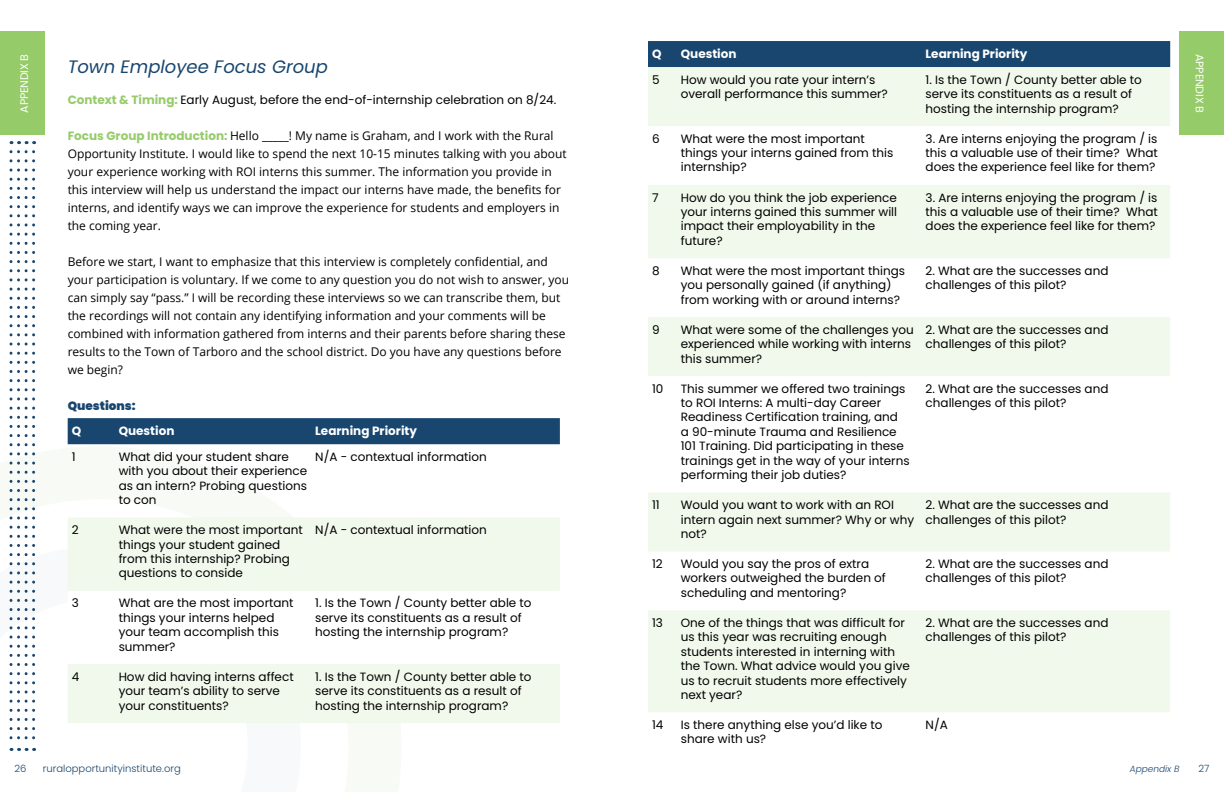
<style>
.page{position:relative;width:1224px;height:792px;background:#fff}
.page>*{position:absolute;margin:0;border:0;box-sizing:border-box;transform-origin:0 0}
.t1{font:italic 18px "Poppins";color:#19466e}
.t2{font:12px/14.4px "Poppins";color:#000}
.t3{font:12px/18px "Open Sans";color:#000}
.t4{font:700 12px "Poppins";color:#fff}
.t5{font:900 12px "Poppins";color:#19466e}
.t6{font:11px "Poppins";letter-spacing:-.02em;color:#fff}
.t7{font:300 10px "Poppins";color:#19466e}
.t8{font:italic 300 9px "Poppins";color:#19466e}
.s1{font-weight:700;color:#96cb6a}
.s2{font-family:"Poppins";font-weight:700;color:#96cb6a}
</style>
<div class="page">
<div style="left:0;top:32px;width:45px;height:103px;background:#96cb6a"></div>
<svg style="left:10px;top:152px;width:25px;height:599px"></svg>
<div style="left:68px;top:418px;width:492px;height:26px;background:#19466e"></div>
<div style="left:68px;top:518px;width:492px;height:205px;background:#f1f8ec"></div>
<svg style="left:68px;top:591px;width:492px;height:73px"></svg>
<div style="left:1179px;top:32px;width:45px;height:103px;background:#96cb6a"></div>
<div style="left:648px;top:41px;width:522px;height:26px;background:#19466e"></div>
<svg style="left:648px;top:67px;width:522px;height:645px;fill:#f1f8ec"></svg>
<p class="t6" style="left:18px;top:113px;width:60px;rotate:-90deg">APPENDIX B</p>
<h1 class="t1" style="left:68px;top:56px;width:262px">Town Employee Focus Group</h1>
<p class="t2" style="left:68px;top:92px;width:490px"><span class="s1">Context &amp; Timing:</span> Early August, before the end-of-internship celebration on 8/24.</p>
<p class="t3" style="left:68px;top:126px;width:501px"><span class="s2">Focus Group Introduction:</span> Hello _____! My name is Graham, and I work with the Rural Opportunity Institute. I would like to spend the next 10-15 minutes talking with you about your experience working with ROI interns this summer. The information you provide in this interview will help us understand the impact our interns have made, the benefits for interns, and identify ways we can improve the experience for students and employers in the coming year.</p>
<p class="t3" style="left:68px;top:252px;width:503px">Before we start, I want to emphasize that this interview is completely confidential, and your participation is voluntary. If we come to any question you do not wish to answer, you can simply say “pass.” I will be recording these interviews so we can transcribe them, but the recordings will not contain any identifying information and your comments will be combined with information gathered from interns and their parents before sharing these results to the Town of Tarboro and the school district. Do you have any questions before we begin?</p>
<p class="t5" style="left:68px;top:398px;width:70px">Questions:</p>
<p class="t4" style="left:72px;top:424px;width:11px">Q</p>
<p class="t4" style="left:119px;top:424px;width:57px">Question</p>
<p class="t4" style="left:315px;top:424px;width:103px">Learning Priority</p>
<p class="t2" style="left:72px;top:449px;width:5px">1</p>
<p class="t2" style="left:119px;top:449px;width:190px">What did your student share with you about their experience as an intern? Probing questions to con</p>
<p class="t2" style="left:315px;top:449px;width:173px">N/A - contextual information</p>
<p class="t2" style="left:72px;top:523px;width:8px">2</p>
<p class="t2" style="left:119px;top:523px;width:186px">What were the most important things your student gained from this internship? Probing questions to conside</p>
<p class="t2" style="left:315px;top:523px;width:173px">N/A - contextual information</p>
<p class="t2" style="left:72px;top:596px;width:9px">3</p>
<p class="t2" style="left:119px;top:596px;width:176px">What are the most important things your interns helped your team accomplish this summer?</p>
<p class="t2" style="left:315px;top:596px;width:218px">1. Is the Town / County better able to serve its constituents as a result of hosting the internship program?</p>
<p class="t2" style="left:72px;top:669px;width:9px">4</p>
<p class="t2" style="left:119px;top:669px;width:177px">How did having interns affect your team’s ability to serve your constituents?</p>
<p class="t2" style="left:315px;top:669px;width:218px">1. Is the Town / County better able to serve its constituents as a result of hosting the internship program?</p>
<p class="t7" style="left:14px;top:763px;width:14px">26</p>
<p class="t7" style="left:43px;top:763px;width:139px">ruralopportunityinstitute.org</p>
<p class="t4" style="left:652px;top:47px;width:11px">Q</p>
<p class="t4" style="left:681px;top:47px;width:57px">Question</p>
<p class="t4" style="left:926px;top:47px;width:103px">Learning Priority</p>
<p class="t2" style="left:652px;top:72px;width:9px">5</p>
<p class="t2" style="left:681px;top:72px;width:209px">How would you rate your intern’s overall performance this summer?</p>
<p class="t2" style="left:926px;top:72px;width:218px">1. Is the Town / County better able to serve its constituents as a result of hosting the internship program?</p>
<p class="t2" style="left:652px;top:131px;width:9px">6</p>
<p class="t2" style="left:681px;top:131px;width:214px">What were the most important things your interns gained from this internship?</p>
<p class="t2" style="left:926px;top:131px;width:234px;text-align:justify">3. Are interns enjoying the program / is this a valuable use of their time? What does the experience feel like for them?</p>
<p class="t2" style="left:652px;top:190px;width:8px">7</p>
<p class="t2" style="left:681px;top:190px;width:218px">How do you think the job experience your interns gained this summer will impact their employability in the future?</p>
<p class="t2" style="left:926px;top:190px;width:234px;text-align:justify">3. Are interns enjoying the program / is this a valuable use of their time? What does the experience feel like for them?</p>
<p class="t2" style="left:652px;top:263px;width:9px">8</p>
<p class="t2" style="left:681px;top:263px;width:226px">What were the most important things you personally gained (if anything) from working with or around interns?</p>
<p class="t2" style="left:926px;top:263px;width:184px">2. What are the successes and challenges of this pilot?</p>
<p class="t2" style="left:652px;top:322px;width:9px">9</p>
<p class="t2" style="left:681px;top:322px;width:235px">What were some of the challenges you experienced while working with interns this summer?</p>
<p class="t2" style="left:926px;top:322px;width:184px">2. What are the successes and challenges of this pilot?</p>
<p class="t2" style="left:652px;top:381px;width:13px">10</p>
<p class="t2" style="left:681px;top:381px;width:230px">This summer we offered two trainings to ROI Interns: A multi-day Career Readiness Certification training, and<br>a 90-minute Trauma and Resilience 101 Training. Did participating in these trainings get in the way of your interns performing their job duties?</p>
<p class="t2" style="left:926px;top:381px;width:184px">2. What are the successes and challenges of this pilot?</p>
<p class="t2" style="left:652px;top:498px;width:9px">11</p>
<p class="t2" style="left:681px;top:498px;width:235px">Would you want to work with an ROI intern again next summer? Why or why not?</p>
<p class="t2" style="left:926px;top:498px;width:184px">2. What are the successes and challenges of this pilot?</p>
<p class="t2" style="left:652px;top:557px;width:12px">12</p>
<p class="t2" style="left:681px;top:557px;width:207px">Would you say the pros of extra workers outweighed the burden of scheduling and mentoring?</p>
<p class="t2" style="left:926px;top:557px;width:184px">2. What are the successes and challenges of this pilot?</p>
<p class="t2" style="left:652px;top:616px;width:12px">13</p>
<p class="t2" style="left:681px;top:616px;width:231px">One of the things that was difficult for us this year was recruiting enough students interested in interning with the Town. What advice would you give us to recruit students more effectively next year?</p>
<p class="t2" style="left:926px;top:616px;width:184px">2. What are the successes and challenges of this pilot?</p>
<p class="t2" style="left:652px;top:718px;width:13px">14</p>
<p class="t2" style="left:681px;top:718px;width:203px">Is there anything else you’d like to share with us?</p>
<p class="t2" style="left:926px;top:718px;width:24px">N/A</p>
<p class="t6" style="left:1206px;top:54px;width:60px;rotate:90deg">APPENDIX B</p>
<p class="t8" style="left:1130px;top:764px;width:51px">Appendix B</p>
<p class="t7" style="left:1199px;top:763px;width:13px">27</p>
</div>
